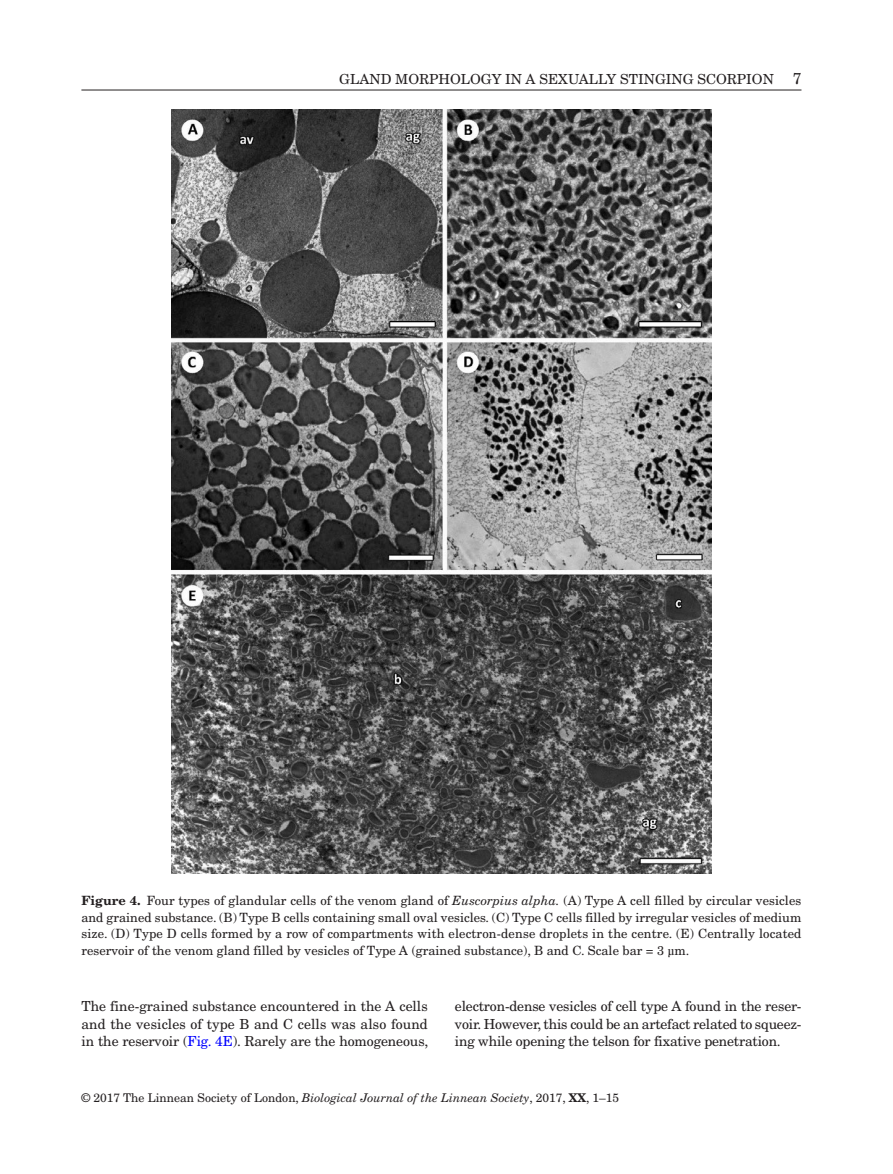
<style>
.page{position:relative;width:893px;height:1174px;background:#fff}
.page>*{position:absolute;margin:0;border:0;box-sizing:border-box;transform-origin:0 0}
.t1{font:13.8px/17.2px "New Century Schlbk";letter-spacing:-.005em;color:#231f20;text-align:justify}
.t2{font:12.75px/16.5px "New Century Schlbk";color:#231f20;text-align:justify}
.t3{font:12px "New Century Schlbk";color:#231f20}
.s1{font-size:15.75px}
.s2{font-weight:700}
.s3{font-style:italic}
.s4{font-family:"Gandhari Unicode"}
.s5{color:#00f}
</style>
<div class="page">
<hr style="left:81px;top:90px;width:720px;height:1px;background:#231f20">
<img style="left:171px;top:110px;width:540px;height:763px">
<p class="t1" style="left:339px;top:70px;width:464px">GLAND MORPHOLOGY IN A SEXUALLY STINGING SCORPION <span class="s1">7</span></p>
<p class="t2" style="left:81px;top:892px;width:722px"><span class="s2">Figure 4.</span> Four types of glandular cells of the venom gland of <span class="s3">Euscorpius alpha.</span> (A) Type A cell filled by circular vesicles and grained substance. (B) Type B cells containing small oval vesicles. (C) Type C cells filled by irregular vesicles of medium size. (D) Type D cells formed by a row of compartments with electron-dense droplets in the centre. (E) Centrally located reservoir of the venom gland filled by vesicles of Type A (grained substance), B and C. Scale bar = 3 <span class="s4">µ</span>m.</p>
<p class="t1" style="left:81px;top:997px;width:348px">The fine-grained substance encountered in the A cells and the vesicles of type B and C cells was also found in the reservoir (<span class="s5">Fig. 4E</span>). Rarely are the homogeneous,</p>
<p class="t1" style="left:455px;top:997px;width:348px">electron-dense vesicles of cell type A found in the reser&shy;voir. However, this could be an artefact related to squeez&shy;ing while opening the telson for fixative penetration.</p>
<p class="t3" style="left:81px;top:1090px;width:539px">© 2017 The Linnean Society of London, <span class="s3">Biological Journal of the Linnean Society</span>, 2017, <span class="s2">XX</span>, 1–15</p>
</div>
